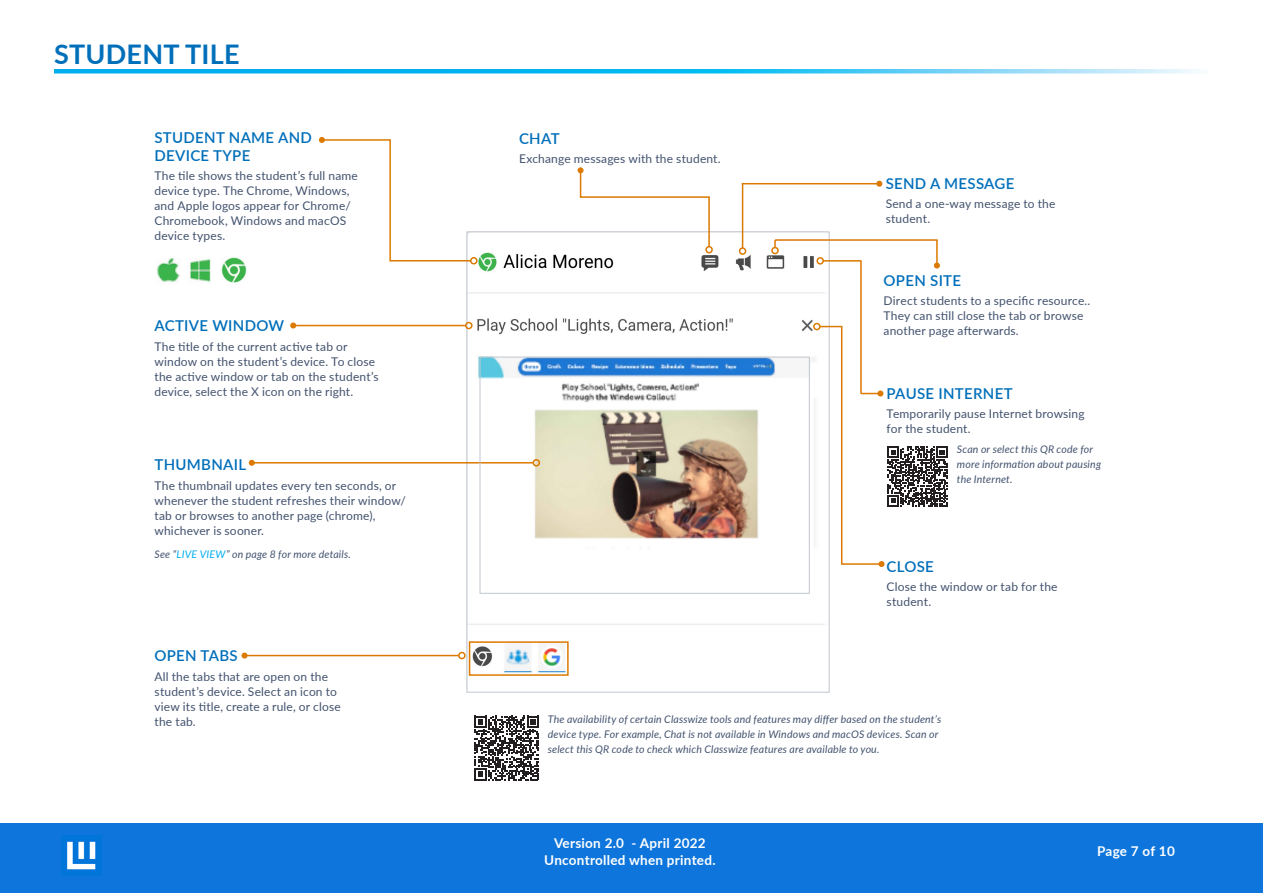
<style>
.page{position:relative;width:1263px;height:893px;background:#fff}
.page>*{position:absolute;margin:0;border:0;box-sizing:border-box;transform-origin:0 0}
.t1{font:700 27px "Lato";letter-spacing:.01em;color:#006fba}
.Box_Title_2{font:600 15px/18px "Lato";letter-spacing:.02em;color:#006fba}
.t2{font:700 13.5px/16.2px "Lato";letter-spacing:.02em;color:#fff;text-align:center}
.Paragraph_1_-_Descri{font:12px/15px "Lato";letter-spacing:.015em;color:#42526e}
.Paragraph_Style_2{font:italic 10.5px/15px "Lato";letter-spacing:.02em;color:#42526e}
.s1{color:#00aeef}
</style>
<div class="page">
<div style="left:0;top:824px;width:1263px;height:69px;background:#0d75db"></div>
<img style="left:62px;top:835px;width:40px;height:41px">
<img style="left:469px;top:233px;width:358px;height:440px">
<hr style="left:293px;top:325px;width:173px;height:1px;background:#db7901">
<svg style="left:290px;top:323px;width:6px;height:6px"></svg>
<div style="left:465px;top:322px;width:7px;height:7px;border:2px solid #db7901;border-radius:50%"></div>
<hr style="left:252px;top:462px;width:281px;height:2px;background:#db7901">
<svg style="left:249px;top:460px;width:6px;height:6px"></svg>
<div style="left:532px;top:459px;width:8px;height:8px;border:2px solid #db7901;border-radius:50%"></div>
<hr style="left:244px;top:655px;width:215px;height:1px;background:#db7901">
<svg style="left:242px;top:653px;width:6px;height:6px"></svg>
<div style="left:458px;top:652px;width:8px;height:7px;border:2px solid #db7901;border-radius:50%"></div>
<hr style="left:742px;top:183px;width:1px;height:65px;background:#db7901">
<div style="left:739px;top:247px;width:7px;height:8px;border:2px solid #db7901;border-radius:50%"></div>
<hr style="left:742px;top:183px;width:137px;height:1px;background:#db7901">
<svg style="left:876px;top:181px;width:6px;height:6px"></svg>
<svg style="left:774px;top:240px;width:2px;height:7px"></svg>
<div style="left:771px;top:247px;width:8px;height:7px;border:2px solid #db7901;border-radius:50%"></div>
<hr style="left:775px;top:239px;width:163px;height:2px;background:#db7901">
<hr style="left:936px;top:240px;width:2px;height:26px;background:#db7901">
<svg style="left:934px;top:263px;width:6px;height:6px"></svg>
<hr style="left:823px;top:260px;width:38px;height:2px;background:#db7901">
<div style="left:816px;top:257px;width:8px;height:8px;border:2px solid #db7901;border-radius:50%"></div>
<hr style="left:860px;top:261px;width:2px;height:133px;background:#db7901">
<svg style="left:861px;top:390px;width:22px;height:6px"></svg>
<svg style="left:820px;top:326px;width:22px;height:1px"></svg>
<div style="left:813px;top:323px;width:7px;height:7px;border:2px solid #db7901;border-radius:50%"></div>
<hr style="left:841px;top:327px;width:1px;height:238px;background:#db7901">
<hr style="left:842px;top:563px;width:39px;height:2px;background:#db7901">
<svg style="left:878px;top:561px;width:6px;height:6px"></svg>
<div style="left:480px;top:357px;width:329px;height:236px;border:1px solid #c1c7d0"></div>
<svg style="left:887px;top:446px;width:61px;height:60px"></svg>
<svg style="left:474px;top:716px;width:65px;height:64px"></svg>
<img style="left:157px;top:259px;width:23px;height:23px">
<img style="left:190px;top:259px;width:21px;height:24px">
<img style="left:221px;top:257px;width:26px;height:26px">
<svg style="left:54px;top:69px;width:1145px;height:5px;background:#46c7f3"></svg>
<svg style="left:578px;top:167px;width:133px;height:81px"></svg>
<div style="left:705px;top:246px;width:8px;height:7px;border:2px solid #db7901;border-radius:50%"></div>
<svg style="left:319px;top:137px;width:153px;height:125px"></svg>
<div style="left:470px;top:257px;width:7px;height:7px;border:2px solid #db7901;border-radius:50%"></div>
<div style="left:469px;top:641px;width:100px;height:35px;border:2px solid #db7901"></div>
<p class="t1" style="left:54px;top:35px;width:187px">STUDENT TILE</p>
<p class="Box_Title_2" style="left:154px;top:128px;width:159px">STUDENT NAME AND<br>DEVICE TYPE</p>
<p class="Paragraph_1_-_Descri" style="left:154px;top:168px;width:205px">The tile shows the student’s full name device type. The Chrome, Windows, and Apple logos appear for Chrome/<br>Chromebook, Windows and macOS device types.</p>
<p class="Box_Title_2" style="left:154px;top:316px;width:131px">ACTIVE WINDOW</p>
<p class="Paragraph_1_-_Descri" style="left:154px;top:338px;width:226px">The title of the current active tab or window on the student’s device. To close the active window or tab on the student’s device, select the X icon on the right.</p>
<p class="Box_Title_2" style="left:154px;top:455px;width:93px">THUMBNAIL</p>
<p class="Paragraph_1_-_Descri" style="left:154px;top:477px;width:253px">The thumbnail updates every ten seconds, or whenever the student refreshes their window/ tab or browses to another page (chrome), whichever is sooner.</p>
<p class="Paragraph_Style_2" style="left:154px;top:546px;width:198px">See “<span class="s1">LIVE VIEW</span>” on page 8 for more details.</p>
<p class="Box_Title_2" style="left:154px;top:646px;width:85px">OPEN TABS</p>
<p class="Paragraph_1_-_Descri" style="left:154px;top:668px;width:188px">All the tabs that are open on the student’s device. Select an icon to view its title, create a rule, or close the tab.</p>
<p class="Box_Title_2" style="left:519px;top:129px;width:42px">CHAT</p>
<p class="Paragraph_1_-_Descri" style="left:519px;top:151px;width:203px">Exchange messages with the student.</p>
<p class="Box_Title_2" style="left:886px;top:174px;width:130px">SEND A MESSAGE</p>
<p class="Paragraph_1_-_Descri" style="left:886px;top:196px;width:171px">Send a one-way message to the student.</p>
<p class="Box_Title_2" style="left:884px;top:270px;width:79px">OPEN SITE</p>
<p class="Paragraph_1_-_Descri" style="left:884px;top:292px;width:208px">Direct students to a specific resource..<br>They can still close the tab or browse another page afterwards.</p>
<p class="Box_Title_2" style="left:886px;top:384px;width:127px">PAUSE INTERNET</p>
<p class="Paragraph_1_-_Descri" style="left:886px;top:406px;width:200px">Temporarily pause Internet browsing for the student.</p>
<p class="Paragraph_Style_2" style="left:957px;top:441px;width:146px">Scan or select this QR code for more information about pausing the Internet.</p>
<p class="Box_Title_2" style="left:886px;top:556px;width:49px">CLOSE</p>
<p class="Paragraph_1_-_Descri" style="left:886px;top:578px;width:173px">Close the window or tab for the student.</p>
<p class="Paragraph_Style_2" style="left:548px;top:711px;width:395px">The availability of certain Classwize tools and features may differ based on the student’s device type. For example, Chat is not available in Windows and macOS devices. Scan or select this QR code to check which Classwize features are available to you.</p>
<p class="t2" style="left:544px;top:835px;width:173px">Version 2.0 - April 2022<br>Uncontrolled when printed.</p>
<p class="t2" style="left:1097px;top:842px;width:79px">Page 7 of 10</p>
</div>
